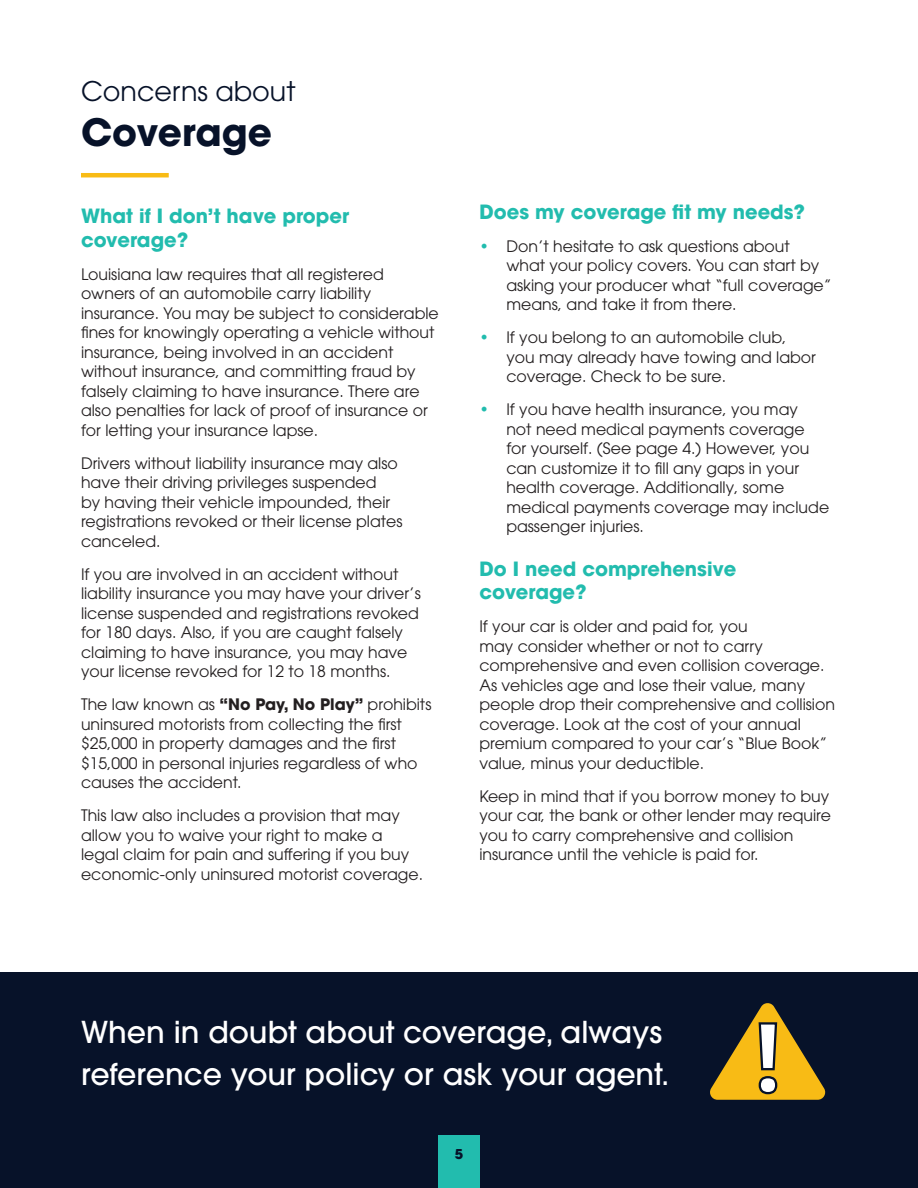
<style>
.page{position:relative;width:918px;height:1188px;background:#fff}
.page>*{position:absolute;margin:0;border:0;box-sizing:border-box;transform-origin:0 0}
.header_test{font:700 37.5px "ITC Avant Garde Pro";color:#071229}
.pullQuote{font:500 30px/42px "ITC Avant Garde Pro";color:#fff}
.header_test-2{font:27px "ITC Avant Garde Pro";color:#071229}
.subhead_boldMint{font:700 19.5px/23.4px "ITC Avant Garde Pro";color:#22bcae}
.t1{font:15.75px/19.5px "ITC Avant Garde Pro";color:#231f20}
.t2{font:700 13.5px "ITC Avant Garde Pro";color:#071229}
.s1{font-weight:700}
.s2{color:#22bcae}
</style>
<div class="page">
<div style="left:0;top:973px;width:918px;height:215px;background:#071229"></div>
<div style="left:438px;top:1135px;width:42px;height:53px;background:#22bcae"></div>
<hr style="left:81px;top:173px;width:88px;height:4px;background:#f8bb15">
<svg style="left:710px;top:1003px;width:116px;height:97px"></svg>
<p class="header_test-2" style="left:81px;top:74px;width:216px">Concerns about</p>
<p class="header_test" style="left:81px;top:107px;width:193px">Coverage</p>
<p class="subhead_boldMint" style="left:81px;top:204px;width:270px">What if I don’t have proper coverage?</p>
<p class="t1" style="left:81px;top:264px;width:359px">Louisiana law requires that all registered owners of an automobile carry liability insurance. You may be subject to considerable fines for knowingly operating a vehicle without insurance, being involved in an accident without insurance, and committing fraud by falsely claiming to have insurance. There are also penalties for lack of proof of insurance or for letting your insurance lapse.</p>
<p class="t1" style="left:81px;top:453px;width:323px">Drivers without liability insurance may also have their driving privileges suspended<br>by having their vehicle impounded, their registrations revoked or their license plates canceled.</p>
<p class="t1" style="left:81px;top:564px;width:341px">If you are involved in an accident without liability insurance you may have your driver’s license suspended and registrations revoked for 180 days. Also, if you are caught falsely claiming to have insurance, you may have your license revoked for 12 to 18 months.</p>
<p class="t1" style="left:81px;top:695px;width:352px">The law known as <span class="s1">“No Pay, No Play”</span> prohibits uninsured motorists from collecting the first $25,000 in property damages and the first $15,000 in personal injuries regardless of who causes the accident.</p>
<p class="t1" style="left:81px;top:806px;width:344px">This law also includes a provision that may allow you to waive your right to make a legal claim for pain and suffering if you buy economic-only uninsured motorist coverage.</p>
<p class="subhead_boldMint" style="left:479px;top:199px;width:327px">Does my coverage fit my needs?</p>
<p class="t1" style="left:506px;top:236px;width:327px;text-indent:-27px"><span class="s2">•</span> Don’t hesitate to ask questions about what your policy covers. You can start by asking your producer what “full coverage” means, and take it from there.</p>
<p class="t1" style="left:506px;top:327px;width:311px;text-indent:-27px"><span class="s2">•</span> If you belong to an automobile club, you may already have towing and labor coverage. Check to be sure.</p>
<p class="t1" style="left:506px;top:399px;width:324px;text-indent:-27px"><span class="s2">•</span> If you have health insurance, you may<br>not need medical payments coverage<br>for yourself. (See page 4.) However, you can customize it to fill any gaps in your health coverage. Additionally, some medical payments coverage may include passenger injuries.</p>
<p class="subhead_boldMint" style="left:479px;top:557px;width:258px">Do I need comprehensive coverage?</p>
<p class="t1" style="left:479px;top:616px;width:357px">If your car is older and paid for, you<br>may consider whether or not to carry comprehensive and even collision coverage.<br>As vehicles age and lose their value, many people drop their comprehensive and collision coverage. Look at the cost of your annual premium compared to your car’s “Blue Book” value, minus your deductible.</p>
<p class="t1" style="left:479px;top:786px;width:353px">Keep in mind that if you borrow money to buy your car, the bank or other lender may require you to carry comprehensive and collision insurance until the vehicle is paid for.</p>
<p class="pullQuote" style="left:81px;top:1011px;width:590px">When in doubt about coverage, always reference your policy or ask your agent.</p>
<p class="t2" style="left:455px;top:1145px;width:10px">5</p>
</div>
